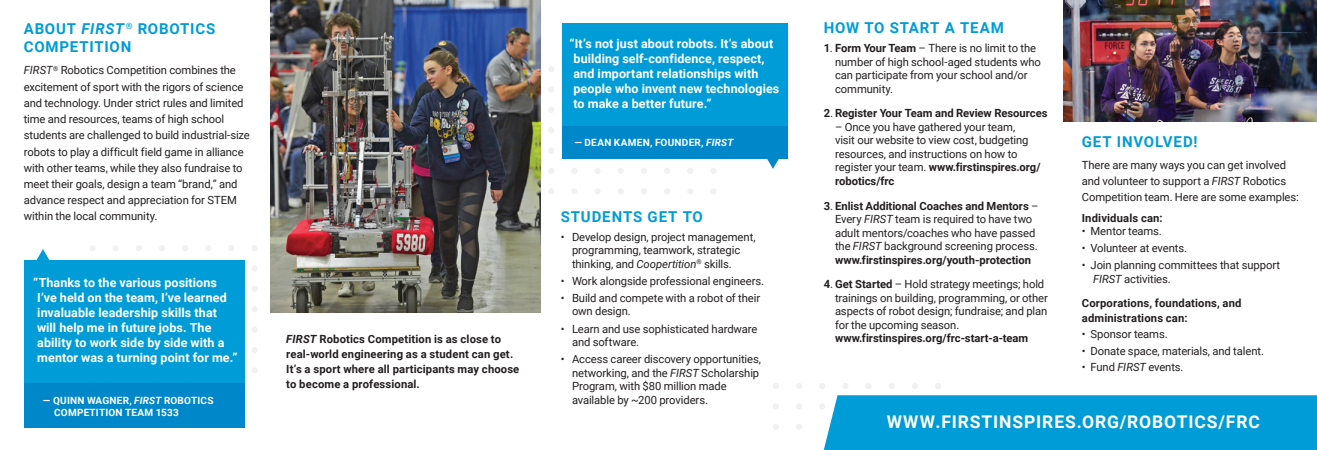
<style>
.page{position:relative;width:1317px;height:450px;background:#fff}
.page>*{position:absolute;margin:0;border:0;box-sizing:border-box;transform-origin:0 0}
.t1{font:700 17.5px "Roboto";letter-spacing:.055em;color:#fff}
.t2{font:700 15px/18.8px "Roboto";letter-spacing:.055em;color:#009cd7}
.t3{font:700 12.5px/15px "Roboto";letter-spacing:.01em;color:#fff}
.t4{font:11.25px/13.5px "Roboto";letter-spacing:-.01em;color:#231f20}
.t5{font:700 11.25px/15px "Roboto";letter-spacing:.01em;color:#231f20}
.t6{font:700 10px/12px "Roboto";letter-spacing:.025em;color:#fff}
.s1{font-style:italic}
.s2{font-weight:700}
.s3{font-weight:400}
</style>
<div class="page">
<svg style="left:935px;top:383px;width:6px;height:6px"></svg>
<svg style="left:912px;top:383px;width:6px;height:6px"></svg>
<div style="left:888px;top:383px;width:7px;height:6px;background:#f1f1f2;border-radius:50%"></div>
<svg style="left:866px;top:383px;width:5px;height:6px"></svg>
<svg style="left:843px;top:383px;width:5px;height:6px"></svg>
<div style="left:819px;top:403px;width:6px;height:7px;background:#f1f1f2;border-radius:50%"></div>
<svg style="left:819px;top:383px;width:6px;height:6px"></svg>
<svg style="left:796px;top:424px;width:6px;height:6px"></svg>
<div style="left:796px;top:403px;width:6px;height:7px;background:#f1f1f2;border-radius:50%"></div>
<svg style="left:796px;top:383px;width:6px;height:6px"></svg>
<svg style="left:773px;top:424px;width:6px;height:6px"></svg>
<div style="left:773px;top:403px;width:6px;height:7px;background:#f1f1f2;border-radius:50%"></div>
<svg style="left:773px;top:383px;width:6px;height:6px"></svg>
<img style="left:1063px;top:0;width:254px;height:122px">
<div style="left:89px;top:245px;width:7px;height:6px;background:#f1f1f2;border-radius:50%"></div>
<svg style="left:113px;top:245px;width:5px;height:6px"></svg>
<svg style="left:136px;top:245px;width:6px;height:6px"></svg>
<svg style="left:159px;top:245px;width:6px;height:6px"></svg>
<svg style="left:182px;top:245px;width:6px;height:6px"></svg>
<svg style="left:205px;top:245px;width:6px;height:6px"></svg>
<svg style="left:229px;top:245px;width:5px;height:6px"></svg>
<svg style="left:252px;top:245px;width:5px;height:6px"></svg>
<div style="left:252px;top:265px;width:6px;height:7px;background:#f1f1f2;border-radius:50%"></div>
<svg style="left:252px;top:286px;width:5px;height:6px"></svg>
<svg style="left:252px;top:306px;width:5px;height:6px"></svg>
<svg style="left:252px;top:327px;width:5px;height:6px"></svg>
<svg style="left:252px;top:347px;width:5px;height:6px"></svg>
<svg style="left:252px;top:368px;width:5px;height:5px"></svg>
<div style="left:24px;top:261px;width:220px;height:129px;background:#009cd7"></div>
<div style="left:24px;top:383px;width:220px;height:45px;background:#0087c9"></div>
<svg style="left:31px;top:249px;width:24px;height:12px"></svg>
<svg style="left:711px;top:188px;width:5px;height:6px"></svg>
<svg style="left:711px;top:168px;width:5px;height:6px"></svg>
<svg style="left:687px;top:188px;width:6px;height:6px"></svg>
<svg style="left:687px;top:168px;width:6px;height:6px"></svg>
<svg style="left:664px;top:189px;width:6px;height:5px"></svg>
<svg style="left:664px;top:168px;width:6px;height:6px"></svg>
<svg style="left:641px;top:189px;width:6px;height:5px"></svg>
<svg style="left:641px;top:168px;width:6px;height:6px"></svg>
<svg style="left:618px;top:188px;width:6px;height:6px"></svg>
<svg style="left:618px;top:168px;width:6px;height:6px"></svg>
<div style="left:594px;top:188px;width:7px;height:6px;background:#f1f1f2;border-radius:50%"></div>
<div style="left:594px;top:168px;width:7px;height:6px;background:#f1f1f2;border-radius:50%"></div>
<svg style="left:572px;top:188px;width:5px;height:6px"></svg>
<svg style="left:572px;top:168px;width:5px;height:6px"></svg>
<svg style="left:548px;top:188px;width:6px;height:6px"></svg>
<svg style="left:548px;top:168px;width:6px;height:6px"></svg>
<svg style="left:548px;top:148px;width:6px;height:5px"></svg>
<svg style="left:548px;top:127px;width:6px;height:6px"></svg>
<svg style="left:548px;top:107px;width:6px;height:6px"></svg>
<div style="left:548px;top:86px;width:6px;height:7px;background:#f1f1f2;border-radius:50%"></div>
<svg style="left:548px;top:66px;width:6px;height:6px"></svg>
<div style="left:562px;top:23px;width:225px;height:110px;background:#009cd7"></div>
<div style="left:562px;top:126px;width:225px;height:33px;background:#0087c9"></div>
<svg style="left:767px;top:159px;width:12px;height:10px"></svg>
<img style="left:270px;top:0;width:270px;height:313px">
<div style="left:824px;top:395px;width:493px;height:55px;background:#009cd7"></div>
<h2 class="t2" style="left:24px;top:18px;width:193px">ABOUT <span class="s1">FIRST</span> <sup>®</sup> ROBOTICS<br>COMPETITION</h2>
<p class="t4" style="left:24px;top:62px;width:228px;line-height:16.2px"><span class="s1">FIRST</span><sup>®</sup> Robotics Competition combines the excitement of sport with the rigors of science and technology. Under strict rules and limited time and resources, teams of high school students are challenged to build industrial-size robots to play a difficult field game in alliance with other teams, while they also fundraise to meet their goals, design a team “brand,” and advance respect and appreciation for STEM within the local community.</p>
<p class="t3" style="left:37px;top:275px;width:202px;text-indent:-4px">“Thanks to the various positions I’ve held on the team, I’ve learned invaluable leadership skills that will help me in future jobs. The ability to work side by side with a mentor was a turning point for me.”</p>
<p class="t6" style="left:54px;top:394px;width:161px;text-indent:-11px">— QUINN WAGNER, <span class="s1">FIRST</span> ROBOTICS<br>COMPETITION TEAM 1533</p>
<p class="t5" style="left:286px;top:331px;width:235px"><span class="s1">FIRST</span> Robotics Competition is as close to real-world engineering as a student can get.<br>It’s a sport where all participants may choose to become a professional.</p>
<p class="t3" style="left:573px;top:36px;width:207px;text-indent:-4px">“It’s not just about robots. It’s about building self-confidence, respect, and important relationships with people who invent new technologies to make a better future.”</p>
<p class="t6" style="left:574px;top:136px;width:160px">— DEAN KAMEN, FOUNDER, <span class="s1">FIRST</span></p>
<h2 class="t2" style="left:561px;top:206px;width:144px">STUDENTS GET TO</h2>
<p class="t4" style="left:572px;top:230px;width:185px;text-indent:-11px">• Develop design, project management, programming, teamwork, strategic thinking, and <span class="s1">Coopertition</span><sup>®</sup> skills.</p>
<p class="t4" style="left:561px;top:274px;width:205px">• Work alongside professional engineers.</p>
<p class="t4" style="left:572px;top:291px;width:190px;text-indent:-11px">• Build and compete with a robot of their own design.</p>
<p class="t4" style="left:572px;top:321px;width:187px;text-indent:-11px">• Learn and use sophisticated hardware and software.</p>
<p class="t4" style="left:572px;top:352px;width:190px;text-indent:-11px">• Access career discovery opportunities, networking, and the <span class="s1">FIRST</span> Scholarship Program, with $80 million made available by ~200 providers.</p>
<h2 class="t2" style="left:824px;top:18px;width:181px">HOW TO START A TEAM</h2>
<p class="t4" style="left:835px;top:41px;width:207px;text-indent:-11px"><span class="s2">1</span>. <span class="s2">Form Your Team</span> – There is no limit to the number of high school-aged students who can participate from your school and/or community.</p>
<p class="t5" style="left:824px;top:105px;width:225px">2<span class="s3">.</span> Register Your Team and Review Resources</p>
<p class="t4" style="left:835px;top:120px;width:207px">– Once you have gathered your team,<br>visit our website to view cost, budgeting resources, and instructions on how to register your team. <span class="s2">www.firstinspires.org/ robotics/frc</span></p>
<p class="t4" style="left:835px;top:198px;width:205px;text-indent:-11px"><span class="s2">3</span>. <span class="s2">Enlist Additional Coaches and Mentors</span> – Every <span class="s1">FIRST</span> team is required to have two adult mentors/coaches who have passed the <span class="s1">FIRST</span> background screening process. <span class="s2">www.firstinspires.org/youth-protection</span></p>
<p class="t4" style="left:835px;top:277px;width:214px;text-indent:-11px"><span class="s2">4</span>. <span class="s2">Get Started</span> – Hold strategy meetings; hold trainings on building, programming, or other aspects of robot design; fundraise; and plan for the upcoming season.</p>
<p class="t5" style="left:835px;top:330px;width:195px">www.firstinspires.org/frc-start-a-team</p>
<h2 class="t2" style="left:1082px;top:131px;width:117px">GET INVOLVED!</h2>
<p class="t4" style="left:1082px;top:156px;width:218px;line-height:16.2px">There are many ways you can get involved and volunteer to support a <span class="s1">FIRST</span> Robotics<br>Competition team. Here are some examples:</p>
<p class="t5" style="left:1082px;top:210px;width:82px">Individuals can:</p>
<p class="t4" style="left:1082px;top:224px;width:82px">• Mentor teams.</p>
<p class="t4" style="left:1082px;top:241px;width:107px">• Volunteer at events.</p>
<p class="t4" style="left:1093px;top:258px;width:189px;text-indent:-11px">• Join planning committees that support<br><span class="s1">FIRST</span> activities.</p>
<p class="t5" style="left:1082px;top:295px;width:161px">Corporations, foundations, and administrations can:</p>
<p class="t4" style="left:1082px;top:327px;width:87px">• Sponsor teams.</p>
<p class="t4" style="left:1082px;top:343px;width:184px">• Donate space, materials, and talent.</p>
<p class="t4" style="left:1082px;top:360px;width:103px">• Fund <span class="s1">FIRST</span> events.</p>
<h1 class="t1" style="left:887px;top:409px;width:375px">WWW.FIRSTINSPIRES.ORG/ROBOTICS/FRC</h1>
</div>
